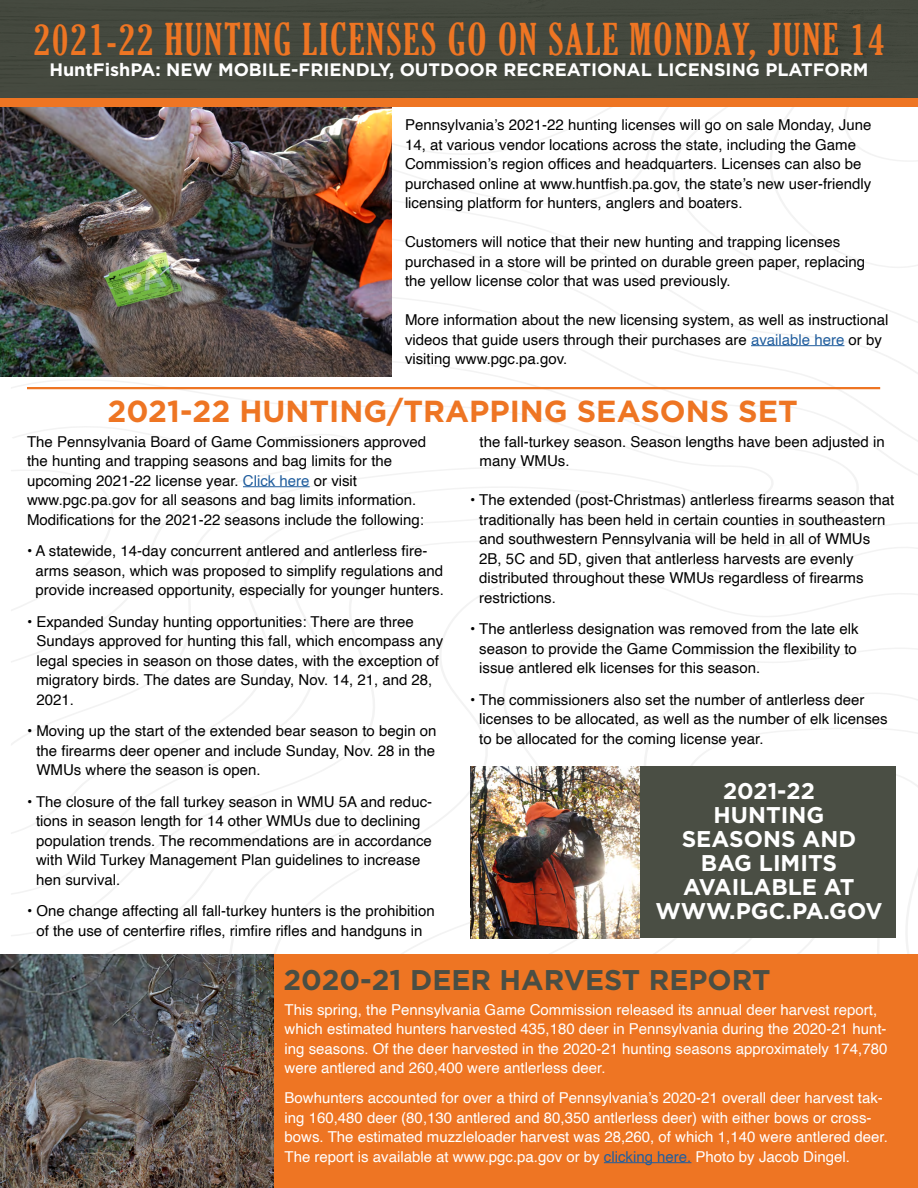
<style>
.page{position:relative;width:918px;height:1188px;background:#fff}
.page>*{position:absolute;margin:0;border:0;box-sizing:border-box;transform-origin:0 0}
.t1{font:extra-condensed 42px "Gloucester";letter-spacing:.05em;color:#ee7523}
.t2{font:700 30.45px "Gotham";color:#ee7523}
.t3{font:700 28.5px "Gotham";color:#4a4e44}
.t4{font:700 22.8px/24px "Gotham";color:#fff;text-align:center}
.t5{font:700 18px "Gotham";color:#fff}
.t6{font:15px/19.5px "Helvetica";color:#000}
.t7{font:15px/19.5px "Helvetica";color:#fff}
.s1{color:#215e9e}
</style>
<div class="page">
<svg style="left:11px;top:376px;width:646px;height:155px"></svg>
<svg style="left:11px;top:423px;width:347px;height:114px"></svg>
<svg style="left:11px;top:469px;width:103px;height:68px"></svg>
<svg style="left:657px;top:107px;width:261px;height:430px"></svg>
<svg style="left:392px;top:107px;width:370px;height:98px"></svg>
<svg style="left:392px;top:107px;width:317px;height:49px"></svg>
<svg style="left:11px;top:726px;width:907px;height:229px"></svg>
<svg style="left:626px;top:764px;width:292px;height:191px"></svg>
<svg style="left:696px;top:872px;width:212px;height:83px"></svg>
<img style="left:0;top:107px;width:392px;height:270px">
<div style="left:0;top:0;width:918px;height:98px;background:#45493f"></div>
<div style="left:0;top:98px;width:918px;height:9px;background:#ee7523"></div>
<hr style="left:751px;top:345px;width:93px;height:1px;background:#215e9e">
<hr style="left:27px;top:387px;width:853px;height:2px;background:#ee7523">
<hr style="left:243px;top:486px;width:67px;height:1px;background:#215e9e">
<div style="left:0;top:955px;width:918px;height:233px;background:#ee7523"></div>
<hr style="left:604px;top:1162px;width:87px;height:1px;background:#215e9e">
<img style="left:0;top:955px;width:273px;height:233px">
<div style="left:594px;top:767px;width:301px;height:171px;background:#4a4e44"></div>
<img style="left:471px;top:767px;width:168px;height:171px">
<h1 class="t1" style="left:34px;top:15px;width:852px">2021-22 HUNTING LICENSES GO ON SALE MONDAY, JUNE 14</h1>
<p class="t5" style="left:49px;top:60px;width:821px">HuntFishPA: NEW MOBILE-FRIENDLY, OUTDOOR RECREATIONAL LICENSING PLATFORM</p>
<p class="t6" style="left:405px;top:115px;width:468px">Pennsylvania’s 2021-22 hunting licenses will go on sale Monday, June 14, at various vendor locations across the state, including the Game Commission’s region offices and headquarters. Licenses can also be purchased online at www.huntfish.pa.gov, the state’s new user-friendly licensing platform for hunters, anglers and boaters.</p>
<p class="t6" style="left:405px;top:232px;width:462px">Customers will notice that their new hunting and trapping licenses purchased in a store will be printed on durable green paper, replacing the yellow license color that was used previously.</p>
<p class="t6" style="left:405px;top:310px;width:485px">More information about the new licensing system, as well as instructional videos that guide users through their purchases are <span class="s1">available here</span> or by visiting www.pgc.pa.gov.</p>
<h2 class="t2" style="left:107px;top:394px;width:692px">2021-22 HUNTING/TRAPPING SEASONS SET</h2>
<p class="t6" style="left:27px;top:432px;width:401px">The Pennsylvania Board of Game Commissioners approved the hunting and trapping seasons and bag limits for the upcoming 2021-22 license year. <span class="s1">Click here</span> or visit www.pgc.pa.gov for all seasons and bag limits information.<br>Modifications for the 2021-22 seasons include the following:</p>
<p class="t6" style="left:36px;top:542px;width:410px;text-indent:-9px">• A statewide, 14-day concurrent antlered and antlerless fire&shy;arms season, which was proposed to simplify regulations and provide increased opportunity, especially for younger hunters.</p>
<p class="t6" style="left:36px;top:612px;width:408px;text-indent:-9px">• Expanded Sunday hunting opportunities: There are three Sundays approved for hunting this fall, which encompass any legal species in season on those dates, with the exception of migratory birds. The dates are Sunday, Nov. 14, 21, and 28, 2021.</p>
<p class="t6" style="left:36px;top:722px;width:402px;text-align:justify;text-indent:-9px">• Moving up the start of the extended bear season to begin on the firearms deer opener and include Sunday, Nov. 28 in the WMUs where the season is open.</p>
<p class="t6" style="left:36px;top:792px;width:398px;text-indent:-9px">• The closure of the fall turkey season in WMU 5A and reduc&shy;tions in season length for 14 other WMUs due to declining population trends. The recommendations are in accordance with Wild Turkey Management Plan guidelines to increase hen survival.</p>
<p class="t6" style="left:27px;top:902px;width:409px;text-align:center">• One change affecting all fall-turkey hunters is the prohibition of the use of centerfire rifles, rimfire rifles and handguns in</p>
<p class="t6" style="left:480px;top:432px;width:407px">the fall-turkey season. Season lengths have been adjusted in many WMUs.</p>
<p class="t6" style="left:479px;top:491px;width:417px;text-indent:-9px">• The extended (post-Christmas) antlerless firearms season that traditionally has been held in certain counties in southeastern and southwestern Pennsylvania will be held in all of WMUs 2B, 5C and 5D, given that antlerless harvests are evenly distributed throughout these WMUs regardless of firearms restrictions.</p>
<p class="t6" style="left:479px;top:620px;width:381px;text-align:justify;text-indent:-9px">• The antlerless designation was removed from the late elk season to provide the Game Commission the flexibility to issue antlered elk licenses for this season.</p>
<p class="t6" style="left:479px;top:690px;width:410px;text-indent:-9px">• The commissioners also set the number of antlerless deer licenses to be allocated, as well as the number of elk licenses to be allocated for the coming license year.</p>
<h3 class="t4" style="left:655px;top:779px;width:228px">2021-22<br>HUNTING<br>SEASONS AND<br>BAG LIMITS<br>AVAILABLE AT<br>WWW.PGC.PA.GOV</h3>
<h3 class="t3" style="left:283px;top:963px;width:489px">2020-21 DEER HARVEST REPORT</h3>
<p class="t7" style="left:285px;top:1000px;width:604px">This spring, the Pennsylvania Game Commission released its annual deer harvest report, which estimated hunters harvested 435,180 deer in Pennsylvania during the 2020-21 hunt&shy;ing seasons. Of the deer harvested in the 2020-21 hunting seasons approximately 174,780 were antlered and 260,400 were antlerless deer.</p>
<p class="t7" style="left:285px;top:1089px;width:605px">Bowhunters accounted for over a third of Pennsylvania’s 2020-21 overall deer harvest tak&shy;ing 160,480 deer (80,130 antlered and 80,350 antlerless deer) with either bows or cross&shy;bows. The estimated muzzleloader harvest was 28,260, of which 1,140 were antlered deer.<br>The report is available at www.pgc.pa.gov or by <span class="s1">clicking here.</span> Photo by Jacob Dingel.</p>
</div>
